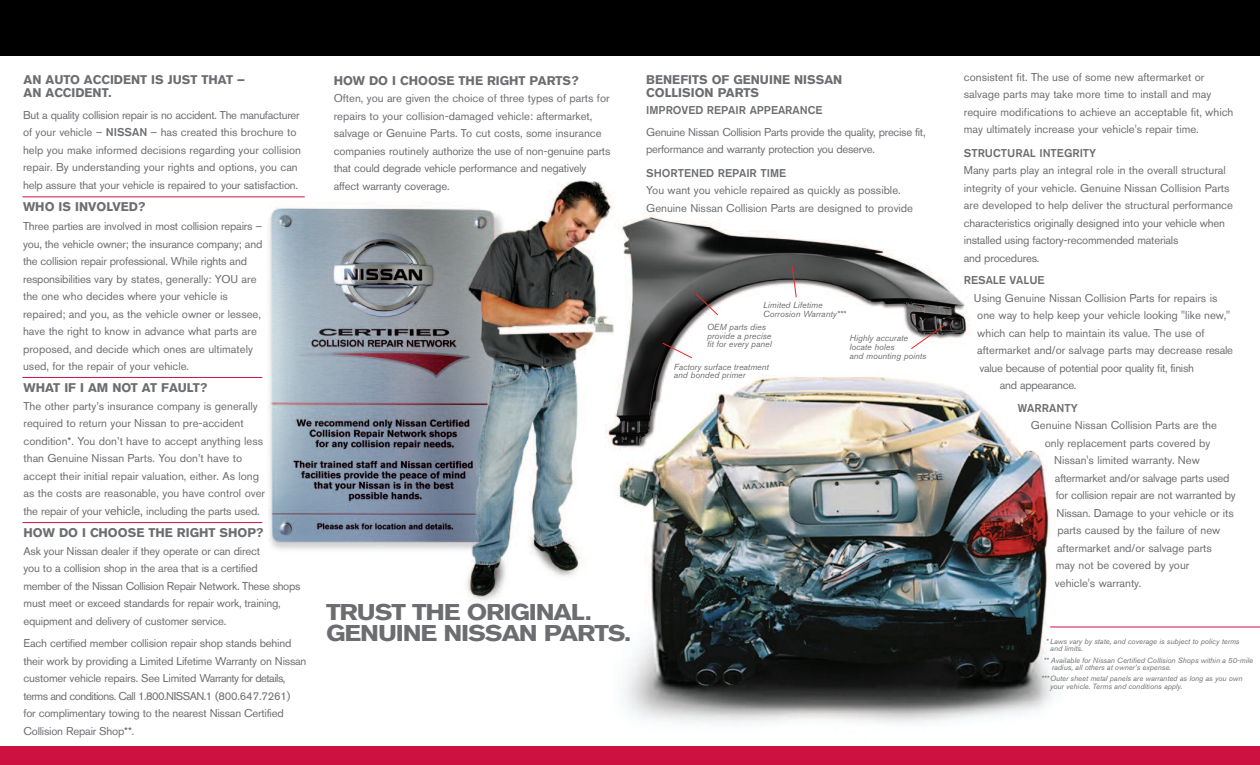
<style>
.page{position:relative;width:1260px;height:765px;background:#fff}
.page>*{position:absolute;margin:0;border:0;box-sizing:border-box;transform-origin:0 0}
.t1{font:700 22.62px/21.1px "Nissan AG";letter-spacing:-.045em;color:#6c6d70;scale:1.15 1}
.t2{font:700 12.5px/12.5px "Nissan AG";color:#6c6d70}
.t3{font:11.25px/17.5px "Nissan AG";color:#6c6d70}
.t4{font:11.25px/17.5px "Nissan AG";letter-spacing:-.02em;color:#6c6d70}
.t5{font:11.25px/17.5px "Nissan AG";letter-spacing:-.025em;color:#6c6d70}
.t6{font:500 11.25px "Nissan AG";color:#6c6d70}
.t7{font:italic 8.75px/8.8px "Nissan AG";color:#6c6d70}
.t8{font:italic 7.5px/7.5px "Nissan AG";color:#6c6d70}
.s1{font-weight:500}
.s2{font-size:12.5px}
</style>
<div class="page">
<img style="left:241px;top:179px;width:1001px;height:568px">
<div style="left:0;top:0;width:1260px;height:56px;background:#000"></div>
<div style="left:0;top:747px;width:1260px;height:18px;background:#cd1141"></div>
<hr style="left:22px;top:197px;width:283px;height:1px;background:#cd1141">
<hr style="left:22px;top:522px;width:240px;height:1px;background:#cd1141">
<hr style="left:22px;top:377px;width:240px;height:1px;background:#cd1141">
<svg style="left:911px;top:324px;width:35px;height:25px"></svg>
<svg style="left:695px;top:293px;width:24px;height:23px"></svg>
<svg style="left:662px;top:342px;width:31px;height:17px"></svg>
<svg style="left:792px;top:266px;width:5px;height:32px"></svg>
<hr style="left:1050px;top:627px;width:210px;height:1px;background:#cd1141">
<p class="t2" style="left:24px;top:75px;width:223px">AN AUTO ACCIDENT IS JUST THAT –<br>AN ACCIDENT.</p>
<p class="t3" style="left:23px;top:107px;width:279px">But a quality collision repair is no accident. The manufacturer of your vehicle – <span class="s1">NISSAN</span> – has created this brochure to help you make informed decisions regarding your collision repair. By understanding your rights and options, you can help assure that your vehicle is repaired to your satisfaction.</p>
<p class="t2" style="left:23px;top:202px;width:124px">WHO IS INVOLVED?</p>
<p class="t3" style="left:23px;top:219px;width:241px">Three parties are involved in most collision repairs – you, the vehicle owner; the insurance company; and the collision repair professional. While rights and responsibilities vary by states, generally: YOU are the one who decides where your vehicle is repaired; and you, as the vehicle owner or lessee, have the right to know in advance what parts are proposed, and decide which ones are ultimately used, for the repair of your vehicle.</p>
<p class="t2" style="left:24px;top:383px;width:185px">WHAT IF I AM NOT AT FAULT?</p>
<p class="t3" style="left:24px;top:398px;width:243px">The other party’s insurance company is generally required to return your Nissan to pre-accident condition*. You don’t have to accept anything less than Genuine Nissan Parts. You don’t have to accept their initial repair valuation, either. As long as the costs are reasonable, you have control over the repair of your <span class="s2">vehicle,</span> including the parts used.</p>
<p class="t2" style="left:24px;top:528px;width:242px">HOW DO I CHOOSE THE RIGHT SHOP?</p>
<p class="t4" style="left:24px;top:543px;width:278px">Ask your Nissan dealer if they operate or can direct<br>you to a collision shop in the area that is a certified<br>member of the Nissan Collision Repair Network. These shops must meet or exceed standards for repair work, training, equipment and delivery of customer service.</p>
<p class="t4" style="left:24px;top:636px;width:284px">Each certified member collision repair shop stands behind their work by providing a Limited Lifetime Warranty on Nissan customer vehicle repairs. See Limited Warranty for details, terms and conditions. Call 1.800.NISSAN.1 (800.647.7261)<br>for complimentary towing to the nearest Nissan Certified Collision Repair Shop**.</p>
<p class="t2" style="left:334px;top:75px;width:247px">HOW DO I CHOOSE THE RIGHT PARTS?</p>
<p class="t3" style="left:334px;top:91px;width:278px">Often, you are given the choice of three types of parts for repairs to your collision-damaged vehicle: aftermarket, salvage or Genuine Parts. To cut costs, some insurance companies routinely authorize the use of non-genuine parts that could degrade vehicle performance and negatively affect warranty coverage.</p>
<p class="t2" style="left:646px;top:75px;width:198px">BENEFITS OF GENUINE NISSAN<br>COLLISION PARTS</p>
<p class="t6" style="left:646px;top:106px;width:178px">IMPROVED REPAIR APPEARANCE</p>
<p class="t5" style="left:646px;top:124px;width:281px">Genuine Nissan Collision Parts provide the quality, precise fit, performance and warranty protection you deserve.</p>
<p class="t6" style="left:646px;top:169px;width:141px">SHORTENED REPAIR TIME</p>
<p class="t3" style="left:646px;top:183px;width:268px">You want you vehicle repaired as quickly as possible.<br>Genuine Nissan Collision Parts are designed to provide</p>
<p class="t7" style="left:763px;top:302px;width:84px">Limited Lifetime<br>Corrosion Warranty***</p>
<p class="t7" style="left:707px;top:323px;width:66px">OEM parts dies provide a precise fit for every panel</p>
<p class="t7" style="left:674px;top:363px;width:97px">Factory surface treatment and bonded primer</p>
<p class="t7" style="left:849px;top:335px;width:79px">Highly accurate locate holes<br>and mounting points</p>
<h1 class="t1" style="left:326px;top:603px;width:267px">TRUST THE ORIGINAL.<br>GENUINE NISSAN PARTS.</h1>
<p class="t3" style="left:964px;top:69px;width:271px">consistent fit. The use of some new aftermarket or salvage parts may take more time to install and may require modifications to achieve an acceptable fit, which may ultimately increase your vehicle's repair time.</p>
<p class="t6" style="left:964px;top:149px;width:134px">STRUCTURAL INTEGRITY</p>
<p class="t3" style="left:964px;top:163px;width:271px">Many parts play an integral role in the overall structural integrity of your vehicle. Genuine Nissan Collision Parts are developed to help deliver the structural performance characteristics originally designed into your vehicle when installed using factory-recommended materials<br>and procedures.</p>
<p class="t6" style="left:964px;top:277px;width:82px">RESALE VALUE</p>
<p class="t3" style="left:974px;top:291px;width:245px">Using Genuine Nissan Collision Parts for repairs is</p>
<p class="t3" style="left:977px;top:308px;width:254px">one way to help keep your vehicle looking "like new,"</p>
<p class="t3" style="left:977px;top:326px;width:229px">which can help to maintain its value. The use of</p>
<p class="t3" style="left:977px;top:343px;width:257px">aftermarket and/or salvage parts may decrease resale</p>
<p class="t5" style="left:979px;top:361px;width:216px">value because of potential poor quality fit, finish</p>
<p class="t5" style="left:1000px;top:378px;width:78px">and appearance.</p>
<p class="t6" style="left:1018px;top:404px;width:61px">WARRANTY</p>
<p class="t3" style="left:1031px;top:418px;width:188px">Genuine Nissan Collision Parts are the</p>
<p class="t3" style="left:1045px;top:436px;width:167px">only replacement parts covered by</p>
<p class="t3" style="left:1054px;top:453px;width:147px">Nissan's limited warranty. New</p>
<p class="t3" style="left:1055px;top:471px;width:176px">aftermarket and/or salvage parts used</p>
<p class="t3" style="left:1056px;top:488px;width:182px">for collision repair are not warranted by</p>
<p class="t3" style="left:1057px;top:506px;width:179px">Nissan. Damage to your vehicle or its</p>
<p class="t3" style="left:1057px;top:523px;width:165px">parts caused by the failure of new</p>
<p class="t3" style="left:1057px;top:541px;width:156px">aftermarket and/or salvage parts</p>
<p class="t3" style="left:1056px;top:558px;width:135px">may not be covered by your</p>
<p class="t3" style="left:1055px;top:576px;width:88px">vehicle's warranty.</p>
<p class="t8" style="left:1050px;top:638px;width:191px;text-indent:-4px">* Laws vary by state, and coverage is subject to policy terms and limits.</p>
<p class="t8" style="left:1052px;top:657px;width:203px;text-indent:-8px">** Available for Nissan Certified Collision Shops within a 50-mile radius, all others at owner’s expense.</p>
<p class="t8" style="left:1050px;top:676px;width:194px;text-indent:-9px">***Outer sheet metal panels are warranted as long as you own your vehicle. Terms and conditions apply.</p>
</div>
